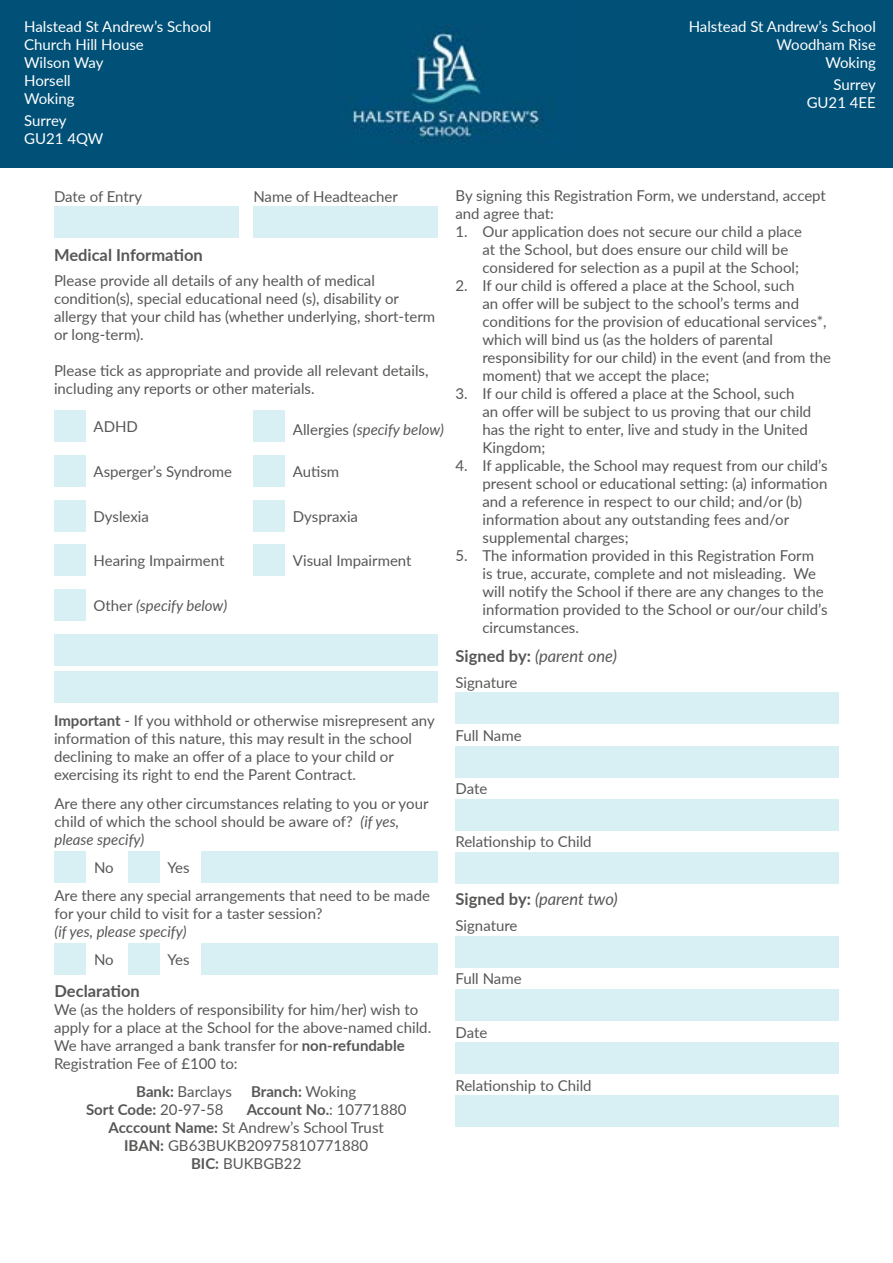
<style>
.page{position:relative;width:893px;height:1263px;background:#fff}
.page>*{position:absolute;margin:0;border:0;box-sizing:border-box;transform-origin:0 0}
.t1{font:italic 16.5px "Lato";color:#575756}
.t2{font:700 16.5px "Lato";color:#575756}
.t3{font:15px/18px "Lato";color:#575756}
.t4{font:15px/18px "Lato";color:#fff}
.t5{font:italic 15px "Lato";color:#575756}
.t6{font:700 15px "Lato";color:#575756}
.s1{font-style:normal}
.s2{font-weight:700}
.s3{font-style:italic}
.s4{font-weight:400}
.s5{font-weight:700;font-style:normal}
</style>
<div class="page">
<div style="left:0;top:0;width:893px;height:168px;background:#005077"></div>
<img style="left:351px;top:24px;width:192px;height:120px">
<div style="left:54px;top:206px;width:184px;height:32px;background:#d8f0f3"></div>
<div style="left:253px;top:206px;width:184px;height:32px;background:#d8f0f3"></div>
<div style="left:54px;top:410px;width:31px;height:32px;background:#d8f0f3"></div>
<div style="left:253px;top:410px;width:31px;height:32px;background:#d8f0f3"></div>
<div style="left:54px;top:455px;width:31px;height:32px;background:#d8f0f3"></div>
<div style="left:253px;top:455px;width:31px;height:32px;background:#d8f0f3"></div>
<div style="left:54px;top:500px;width:31px;height:31px;background:#d8f0f3"></div>
<div style="left:253px;top:500px;width:31px;height:31px;background:#d8f0f3"></div>
<div style="left:54px;top:544px;width:31px;height:32px;background:#d8f0f3"></div>
<div style="left:253px;top:544px;width:31px;height:32px;background:#d8f0f3"></div>
<div style="left:54px;top:589px;width:31px;height:32px;background:#d8f0f3"></div>
<div style="left:54px;top:634px;width:383px;height:31px;background:#d8f0f3"></div>
<div style="left:54px;top:671px;width:383px;height:32px;background:#d8f0f3"></div>
<div style="left:54px;top:851px;width:32px;height:32px;background:#d8f0f3"></div>
<div style="left:128px;top:851px;width:31px;height:32px;background:#d8f0f3"></div>
<div style="left:202px;top:851px;width:236px;height:32px;background:#d8f0f3"></div>
<div style="left:54px;top:943px;width:32px;height:32px;background:#d8f0f3"></div>
<div style="left:128px;top:943px;width:31px;height:32px;background:#d8f0f3"></div>
<div style="left:202px;top:943px;width:236px;height:32px;background:#d8f0f3"></div>
<div style="left:455px;top:692px;width:384px;height:32px;background:#d8f0f3"></div>
<div style="left:455px;top:746px;width:384px;height:31px;background:#d8f0f3"></div>
<div style="left:455px;top:799px;width:384px;height:32px;background:#d8f0f3"></div>
<div style="left:455px;top:852px;width:384px;height:32px;background:#d8f0f3"></div>
<div style="left:455px;top:936px;width:384px;height:32px;background:#d8f0f3"></div>
<div style="left:455px;top:989px;width:384px;height:32px;background:#d8f0f3"></div>
<div style="left:455px;top:1042px;width:384px;height:32px;background:#d8f0f3"></div>
<div style="left:455px;top:1095px;width:384px;height:32px;background:#d8f0f3"></div>
<p class="t4" style="left:24px;top:17px;width:189px">Halstead St Andrew’s School<br>Church Hill House<br>Wilson Way<br>Horsell<br>Woking</p>
<p class="t4" style="left:24px;top:111px;width:81px">Surrey<br>GU21 4QW</p>
<p class="t4" style="left:689px;top:17px;width:189px;text-align:right">Halstead St Andrew’s School<br>Woodham Rise<br>Woking</p>
<p class="t4" style="left:807px;top:75px;width:71px;text-align:right">Surrey<br>GU21 4EE</p>
<p class="t3" style="left:54px;top:187px;width:90px">Date of Entry</p>
<p class="t3" style="left:253px;top:187px;width:146px">Name of Headteacher</p>
<p class="t2" style="left:54px;top:243px;width:150px">Medical Information</p>
<p class="t3" style="left:54px;top:271px;width:383px">Please provide all details of any health of medical condition(s), special educational need (s), disability or allergy that your child has (whether underlying, short-term or long-term).</p>
<p class="t3" style="left:54px;top:361px;width:376px">Please tick as appropriate and provide all relevant details, including any reports or other materials.</p>
<p class="t3" style="left:94px;top:417px;width:46px">ADHD</p>
<p class="t5" style="left:293px;top:419px;width:153px"><span class="s1">Allergies</span> (specify below)</p>
<p class="t3" style="left:94px;top:462px;width:140px">Asperger’s Syndrome</p>
<p class="t3" style="left:293px;top:462px;width:48px">Autism</p>
<p class="t3" style="left:94px;top:507px;width:57px">Dyslexia</p>
<p class="t3" style="left:293px;top:507px;width:67px">Dyspraxia</p>
<p class="t3" style="left:94px;top:551px;width:132px">Hearing Impairment</p>
<p class="t3" style="left:293px;top:551px;width:120px">Visual Impairment</p>
<p class="t5" style="left:94px;top:595px;width:135px"><span class="s1">Other</span> (specify below)</p>
<p class="t3" style="left:54px;top:711px;width:382px"><span class="s2">Important</span> - If you withhold or otherwise misrepresent any information of this nature, this may result in the school declining to make an offer of a place to your child or exercising its right to end the Parent Contract.</p>
<p class="t3" style="left:54px;top:794px;width:375px">Are there any other circumstances relating to you or your child of which the school should be aware of? <span class="s3">(if yes, please specify)</span></p>
<p class="t3" style="left:94px;top:858px;width:21px">No</p>
<p class="t3" style="left:54px;top:853px;width:377px;line-height:28px;text-indent:113px">Yes<br>Are there any special arrangements that need to be made</p>
<p class="t3" style="left:54px;top:904px;width:269px">for your child to visit for a taster session?</p>
<p class="t5" style="left:54px;top:921px;width:134px">(if yes, please specify)</p>
<p class="t3" style="left:94px;top:950px;width:21px">No</p>
<p class="t3" style="left:168px;top:950px;width:24px">Yes</p>
<p class="t2" style="left:54px;top:979px;width:87px">Declaration</p>
<p class="t3" style="left:54px;top:1000px;width:379px">We (as the holders of responsibility for him/her) wish to apply for a place at the School for the above-named child.<br>We have arranged a bank transfer for <span class="s2">non-refundable </span>Registration Fee of £100 to:</p>
<p class="t3" style="left:136px;top:1082px;width:97px"><span class="s2">Bank:</span> Barclays</p>
<p class="t6" style="left:251px;top:1080px;width:107px">Branch: <span class="s4">Woking</span></p>
<p class="t6" style="left:86px;top:1098px;width:139px">Sort Code: <span class="s4">20-97-58</span></p>
<p class="t6" style="left:247px;top:1098px;width:161px">Account No.<span class="s4">: 10771880</span></p>
<p class="t3" style="left:109px;top:1118px;width:277px"><span class="s2">Acccount Name:</span> St Andrew’s School Trust</p>
<p class="t3" style="left:124px;top:1136px;width:246px"><span class="s2">IBAN:</span> GB63BUKB20975810771880</p>
<p class="t3" style="left:191px;top:1154px;width:112px"><span class="s2">BIC:</span> BUKBGB22</p>
<p class="t3" style="left:455px;top:186px;width:372px">By signing this Registration Form, we understand, accept and agree that:</p>
<p class="t3" style="left:482px;top:222px;width:321px;text-indent:-27px">1. Our application does not secure our child a place at the School, but does ensure our child will be considered for selection as a pupil at the School;</p>
<p class="t3" style="left:482px;top:276px;width:350px;text-indent:-27px">2. If our child is offered a place at the School, such<br>an offer will be subject to the school’s terms and conditions for the provision of educational services*, which will bind us (as the holders of parental responsibility for our child) in the event (and from the moment) that we accept the place;</p>
<p class="t3" style="left:482px;top:384px;width:330px;text-indent:-27px">3. If our child is offered a place at the School, such an offer will be subject to us proving that our child has the right to enter, live and study in the United Kingdom;</p>
<p class="t3" style="left:482px;top:456px;width:347px;text-indent:-27px">4. If applicable, the School may request from our child’s present school or educational setting: (a) information and a reference in respect to our child; and/or (b) information about any outstanding fees and/or supplemental charges;</p>
<p class="t3" style="left:482px;top:546px;width:347px;text-indent:-27px">5. The information provided in this Registration Form is true, accurate, complete and not misleading. We will notify the School if there are any changes to the information provided to the School or our/our child’s circumstances.</p>
<p class="t1" style="left:455px;top:644px;width:163px"><span class="s5">Signed by:</span> (parent one)</p>
<p class="t3" style="left:455px;top:673px;width:64px">Signature</p>
<p class="t3" style="left:455px;top:726px;width:68px">Full Name</p>
<p class="t3" style="left:455px;top:779px;width:33px">Date</p>
<p class="t3" style="left:455px;top:832px;width:138px">Relationship to Child</p>
<p class="t1" style="left:455px;top:887px;width:164px"><span class="s5">Signed by:</span> (parent two)</p>
<p class="t3" style="left:455px;top:916px;width:64px">Signature</p>
<p class="t3" style="left:455px;top:969px;width:68px">Full Name</p>
<p class="t3" style="left:455px;top:1022px;width:33px">Date</p>
<p class="t3" style="left:455px;top:1076px;width:138px">Relationship to Child</p>
</div>
